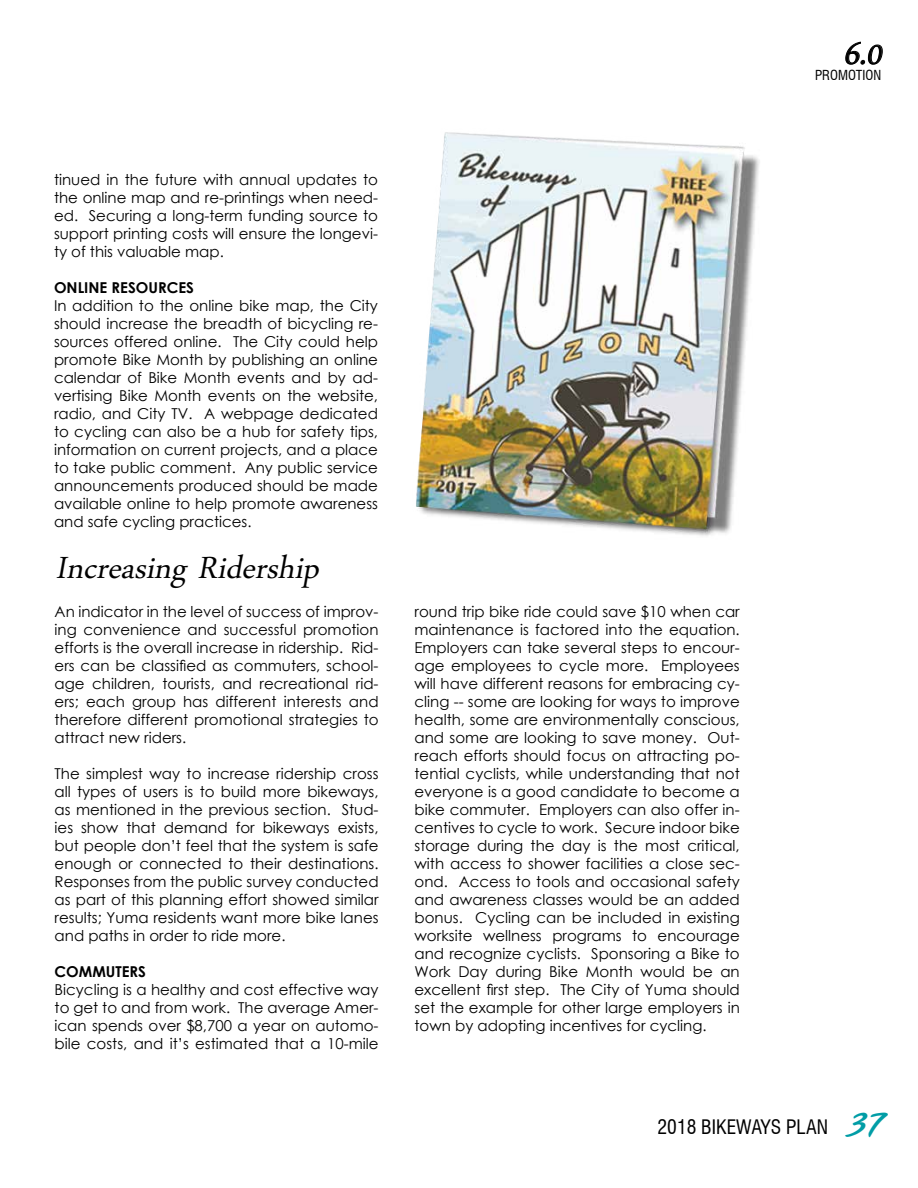
<style>
.page{position:relative;width:918px;height:1188px;background:#fff}
.page>*{position:absolute;margin:0;border:0;box-sizing:border-box;transform-origin:0 0}
.t1{font:italic 45px "Daun Penh";color:#000}
.t2{font:condensed 19.5px "Swiss 721 BT";color:#000}
.t3{font:15px/18px "Century Gothic";color:#000;text-align:justify}
.t4{font:700 15px "Century Gothic";color:#000}
.t5{font:condensed 13.5px "Swiss 721 BT";color:#000}
.s1{font-family:"Kinescope";font-stretch:normal;font-size:42px;color:#019da6}
</style>
<div class="page">
<svg style="left:845px;top:41px;width:38px;height:24px"></svg>
<img style="left:416px;top:132px;width:344px;height:404px">
<h1 class="t1" style="left:844px;top:22px;width:51px">6.0</h1>
<p class="t5" style="left:815px;top:67px;width:68px">PROMOTION</p>
<p class="t3" style="left:54px;top:170px;width:326px">tinued in the future with annual updates to the online map and re-printings when need&shy;ed. Securing a long-term funding source to support printing costs will ensure the longevi&shy;ty of this valuable map.</p>
<p class="t4" style="left:54px;top:276px;width:142px">ONLINE RESOURCES</p>
<p class="t3" style="left:54px;top:296px;width:326px">In addition to the online bike map, the City should increase the breadth of bicycling re&shy;sources offered online. The City could help promote Bike Month by publishing an online calendar of Bike Month events and by ad&shy;vertising Bike Month events on the website, radio, and City TV. A webpage dedicated to cycling can also be a hub for safety tips, information on current projects, and a place to take public comment. Any public service announcements produced should be made available online to help promote awareness and safe cycling practices.</p>
<h1 class="t1" style="left:56px;top:536px;width:277px">IncreasingRidership</h1>
<p class="t3" style="left:55px;top:602px;width:326px">An indicator in the level of success of improv&shy;ing convenience and successful promotion efforts is the overall increase in ridership. Rid&shy;ers can be classified as commuters, school&shy;age children, tourists, and recreational rid&shy;ers; each group has different interests and therefore different promotional strategies to attract new riders.</p>
<p class="t3" style="left:55px;top:764px;width:326px">The simplest way to increase ridership cross all types of users is to build more bikeways, as mentioned in the previous section. Stud&shy;ies show that demand for bikeways exists, but people don’t feel that the system is safe enough or connected to their destinations.<br>Responses from the public survey conducted as part of this planning effort showed similar results; Yuma residents want more bike lanes and paths in order to ride more.</p>
<p class="t4" style="left:55px;top:960px;width:93px">COMMUTERS</p>
<p class="t3" style="left:55px;top:980px;width:325px">Bicycling is a healthy and cost effective way to get to and from work. The average Amer&shy;ican spends over $8,700 a year on automo&shy;bile costs, and it’s estimated that a 10-mile</p>
<p class="t3" style="left:415px;top:602px;width:327px">round trip bike ride could save $10 when car maintenance is factored into the equation.<br>Employers can take several steps to encour&shy;age employees to cycle more. Employees will have different reasons for embracing cy&shy;cling -- some are looking for ways to improve health, some are environmentally conscious, and some are looking to save money. Out&shy;reach efforts should focus on attracting po&shy;tential cyclists, while understanding that not everyone is a good candidate to become a bike commuter. Employers can also offer in&shy;centives to cycle to work. Secure indoor bike storage during the day is the most critical, with access to shower facilities a close sec&shy;ond. Access to tools and occasional safety and awareness classes would be an added bonus. Cycling can be included in existing worksite wellness programs to encourage and recognize cyclists. Sponsoring a Bike to Work Day during Bike Month would be an excellent first step. The City of Yuma should set the example for other large employers in town by adopting incentives for cycling.</p>
<h2 class="t2" style="left:658px;top:1116px;width:226px">2018 BIKEWAYS PLAN <span class="s1">37</span></h2>
</div>
